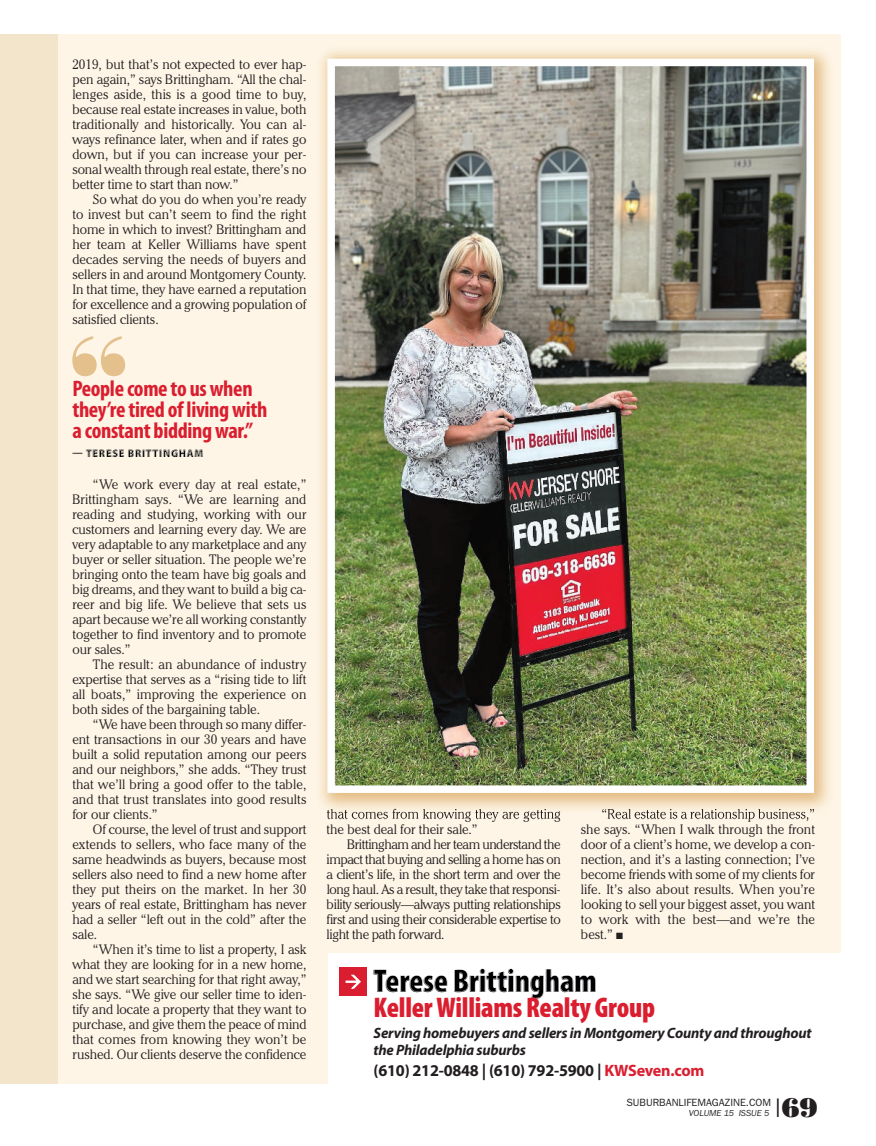
<style>
.page{position:relative;width:876px;height:1146px;background:#fff}
.page>*{position:absolute;margin:0;border:0;box-sizing:border-box;transform-origin:0 0}
.t1{font:900 condensed 33px "Myriad Pro";letter-spacing:-.01em;color:#000002}
.t2{font:900 condensed 28.5px "Myriad Pro";letter-spacing:-.01em;color:#db1e2f}
.t3{font:27px "Bodoni Poster";color:#231f20}
.t4{font:700 condensed 22.5px/21px "Myriad Pro";letter-spacing:-.015em;color:#db1e2f}
.t5{font:700 16.5px "Myriad Pro";letter-spacing:-.015em;color:#231f20}
.t6{font:italic 700 15px/16.5px "Myriad Pro";letter-spacing:-.015em;color:#231f20}
.t7{font:300 13.5px/15px "Cheltenham IT Cby BT";color:#231f20;text-align:justify}
.t8{font:300 13.5px "Cheltenham IT Cby BT";letter-spacing:-.02em;color:#231f20}
.t9{font:300 13.5px "Cheltenham IT Cby BT";letter-spacing:-.025em;color:#231f20}
.t10{font:900 10.8px "Myriad Pro";letter-spacing:.07em;color:#000002;scale:.95 1}
.t11{font:10.5px "Franklin Gothic";color:#231f20}
.t12{font:italic 9px "Franklin Gothic";color:#231f20}
.s1{color:#db1e2f}
.s2{font-family:"Franklin Gothic"}
</style>
<div class="page">
<div style="left:5px;top:34px;width:835px;height:1050px;background:#fef5e7"></div>
<div style="left:328px;top:953px;width:514px;height:136px;background:#fff"></div>
<div style="left:339px;top:968px;width:28px;height:28px;background:#db1e2f"></div>
<div style="left:0;top:34px;width:57px;height:1050px;background:#f3e4cc"></div>
<img style="left:320px;top:50px;width:510px;height:769px">
<img style="left:327px;top:809px;width:60px;height:10px">
<img style="left:602px;top:809px;width:54px;height:10px">
<img style="left:336px;top:68px;width:469px;height:716px">
<div style="left:327px;top:59px;width:487px;height:734px;border:8px solid #fff"></div>
<svg style="left:72px;top:336px;width:53px;height:40px"></svg>
<p class="t7" style="left:72px;top:58px;width:236px">2019, but that’s not expected to ever hap&shy;pen again,” says Brittingham. “All the chal&shy;lenges aside, this is a good time to buy, because real estate increases in value, both traditionally and historically. You can al&shy;ways refinance later, when and if rates go down, but if you can increase your per&shy;sonal wealth through real estate, there’s no better time to start than now.”</p>
<p class="t7" style="left:72px;top:193px;width:236px;text-indent:21px">So what do you do when you’re ready to invest but can’t seem to find the right home in which to invest? Brittingham and her team at Keller Williams have spent decades serving the needs of buyers and sellers in and around Montgomery County.<br>In that time, they have earned a reputation for excellence and a growing population of satisfied clients.</p>
<h3 class="t4" style="left:72px;top:380px;width:197px">People come to us when they’re tired of living with a constant bidding war.”</h3>
<p class="t10" style="left:72px;top:450px;width:139px">— TERESE BRITTINGHAM</p>
<p class="t7" style="left:72px;top:478px;width:236px;text-indent:21px">“We work every day at real estate,” Brittingham says. “We are learning and reading and studying, working with our customers and learning every day. We are very adaptable to any marketplace and any buyer or seller situation. The people we’re bringing onto the team have big goals and big dreams, and they want to build a big ca&shy;reer and big life. We believe that sets us apart because we’re all working constantly together to find inventory and to promote our sales.”</p>
<p class="t7" style="left:72px;top:658px;width:236px;text-indent:21px">The result: an abundance of industry expertise that serves as a “rising tide to lift all boats,” improving the experience on both sides of the bargaining table.</p>
<p class="t7" style="left:72px;top:718px;width:236px;text-indent:21px">“We have been through so many differ&shy;ent transactions in our 30 years and have built a solid reputation among our peers and our neighbors,” she adds. “They trust that we’ll bring a good offer to the table, and that trust translates into good results for our clients.”</p>
<p class="t7" style="left:72px;top:823px;width:236px;text-indent:21px">Of course, the level of trust and support extends to sellers, who face many of the same headwinds as buyers, because most sellers also need to find a new home after they put theirs on the market. In her 30 years of real estate, Brittingham has never had a seller “left out in the cold” after the sale.</p>
<p class="t7" style="left:72px;top:943px;width:236px;text-indent:21px">“When it’s time to list a property, I ask what they are looking for in a new home, and we start searching for that right away,” she says. “We give our seller time to iden&shy;tify and locate a property that they want to purchase, and give them the peace of mind that comes from knowing they won’t be rushed. Our clients deserve the confidence</p>
<p class="t7" style="left:581px;top:823px;width:236px">she says. “When I walk through the front door of a client’s home, we develop a con&shy;nection, and it’s a lasting connection; I’ve become friends with some of my clients for life. It’s also about results. When you’re looking to sell your biggest asset, you want to work with the best—and we’re the best.” ■</p>
<h1 class="t1" style="left:374px;top:969px;width:225px">Terese Brittingham</h1>
<h2 class="t2" style="left:374px;top:997px;width:283px">Keller Williams Realty Group</h2>
<p class="t6" style="left:374px;top:1026px;width:439px">Serving homebuyers and sellers in Montgomery County and throughout the Philadelphia suburbs</p>
<p class="t5" style="left:374px;top:1064px;width:332px">(610) 212-0848 | (610) 792-5900 | <span class="s1">KWSeven.com</span></p>
<p class="t11" style="left:626px;top:1096px;width:146px">SUBURBANLIFEMAGAZINE.COM</p>
<p class="t12" style="left:689px;top:1108px;width:82px">VOLUME 15 ISSUE 5</p>
<p class="t7" style="left:327px;top:823px;width:152px">the best deal for their sale.”</p>
<p class="t9" style="left:347px;top:839px;width:215px">Brittingham and her team understand the</p>
<p class="t9" style="left:327px;top:854px;width:236px">impact that buying and selling a home has on</p>
<p class="t8" style="left:327px;top:869px;width:236px">a client’s life, in the short term and over the</p>
<p class="t8" style="left:327px;top:884px;width:235px">long haul. As a result, they take that responsi-</p>
<p class="t8" style="left:327px;top:899px;width:236px">bility seriously—always putting relationships</p>
<p class="t8" style="left:327px;top:914px;width:236px">first and using their considerable expertise to</p>
<p class="t8" style="left:327px;top:929px;width:119px">light the path forward.</p>
<h3 class="t3" style="left:774px;top:1092px;width:45px"><span class="s2">|</span>69</h3>
</div>
